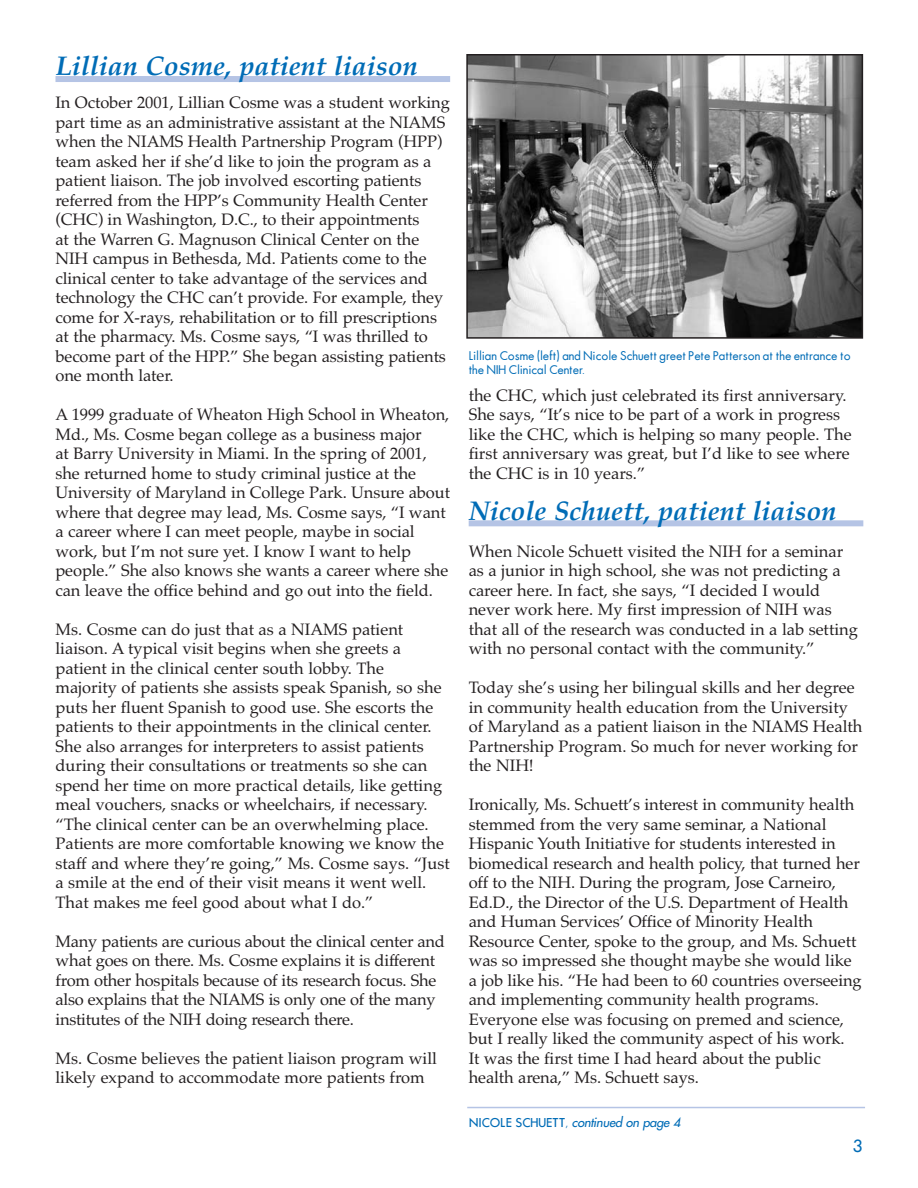
<style>
.page{position:relative;width:918px;height:1188px;background:#fff}
.page>*{position:absolute;margin:0;border:0;box-sizing:border-box;transform-origin:0 0}
.t1{font:italic 700 27px "Palatino";color:#006cb6}
.t2{font:16.5px/19.5px "Palatino";letter-spacing:-.005em;color:#231f20}
.t3{font:500 16.5px "Futura";color:#006cb6}
.t4{font:italic 12.75px "Futura";letter-spacing:-.015em;color:#006cb6}
.t5{font:12px/13.5px "Futura";color:#006cb6}
.s1{font-weight:500;font-style:normal;font-size:12px}
.s2{font-style:normal;font-size:12px}
</style>
<div class="page">
<div style="left:56px;top:76px;width:394px;height:6px;background:#b5c4e5"></div>
<div style="left:469px;top:520px;width:394px;height:6px;background:#b5c4e5"></div>
<img style="left:469px;top:57px;width:391px;height:279px">
<div style="left:466px;top:54px;width:397px;height:285px;border:2px solid #231f20"></div>
<hr style="left:467px;top:1107px;width:398px;height:1px;background:#b5c4e5">
<h1 class="t1" style="left:56px;top:56px;width:364px">Lillian Cosme, patient liaison</h1>
<p class="t2" style="left:56px;top:95px;width:396px">In October 2001, Lillian Cosme was a student working part time as an administrative assistant at the NIAMS when the NIAMS Health Partnership Program (HPP) team asked her if she’d like to join the program as a patient liaison. The job involved escorting patients referred from the HPP’s Community Health Center (CHC) in Washington, D.C., to their appointments<br>at the Warren G. Magnuson Clinical Center on the NIH campus in Bethesda, Md. Patients come to the clinical center to take advantage of the services and technology the CHC can’t provide. For example, they come for X-rays, rehabilitation or to fill prescriptions at the pharmacy. Ms. Cosme says, “I was thrilled to become part of the HPP.” She began assisting patients one month later.</p>
<p class="t2" style="left:56px;top:407px;width:396px">A 1999 graduate of Wheaton High School in Wheaton, Md., Ms. Cosme began college as a business major<br>at Barry University in Miami. In the spring of 2001, she returned home to study criminal justice at the University of Maryland in College Park. Unsure about where that degree may lead, Ms. Cosme says, “I want a career where I can meet people, maybe in social work, but I’m not sure yet. I know I want to help people.” She also knows she wants a career where she can leave the office behind and go out into the field.</p>
<p class="t2" style="left:56px;top:621px;width:396px">Ms. Cosme can do just that as a NIAMS patient liaison. A typical visit begins when she greets a patient in the clinical center south lobby. The<br>majority of patients she assists speak Spanish, so she puts her fluent Spanish to good use. She escorts the patients to their appointments in the clinical center.<br>She also arranges for interpreters to assist patients during their consultations or treatments so she can spend her time on more practical details, like getting meal vouchers, snacks or wheelchairs, if necessary. “The clinical center can be an overwhelming place.<br>Patients are more comfortable knowing we know the staff and where they’re going,” Ms. Cosme says. “Just a smile at the end of their visit means it went well.<br>That makes me feel good about what I do.”</p>
<p class="t2" style="left:56px;top:933px;width:391px">Many patients are curious about the clinical center and what goes on there. Ms. Cosme explains it is different from other hospitals because of its research focus. She also explains that the NIAMS is only one of the many institutes of the NIH doing research there.</p>
<p class="t2" style="left:56px;top:1050px;width:383px">Ms. Cosme believes the patient liaison program will likely expand to accommodate more patients from</p>
<p class="t5" style="left:469px;top:349px;width:383px">Lillian Cosme (left) and Nicole Schuett greet Pete Patterson at the entrance to the NIH Clinical Center.</p>
<p class="t2" style="left:469px;top:387px;width:385px">the CHC, which just celebrated its first anniversary.<br>She says, “It’s nice to be part of a work in progress like the CHC, which is helping so many people. The first anniversary was great, but I’d like to see where the CHC is in 10 years.”</p>
<h1 class="t1" style="left:469px;top:500px;width:369px">Nicole Schuett, patient liaison</h1>
<p class="t2" style="left:469px;top:543px;width:391px">When Nicole Schuett visited the NIH for a seminar as a junior in high school, she was not predicting a career here. In fact, she says, “I decided I would never work here. My first impression of NIH was that all of the research was conducted in a lab setting with no personal contact with the community.”</p>
<p class="t2" style="left:469px;top:680px;width:395px">Today she’s using her bilingual skills and her degree in community health education from the University of Maryland as a patient liaison in the NIAMS Health Partnership Program. So much for never working for the NIH!</p>
<p class="t2" style="left:469px;top:797px;width:395px">Ironically, Ms. Schuett’s interest in community health stemmed from the very same seminar, a National Hispanic Youth Initiative for students interested in biomedical research and health policy, that turned her off to the NIH. During the program, Jose Carneiro, Ed.D., the Director of the U.S. Department of Health and Human Services’ Office of Minority Health Resource Center, spoke to the group, and Ms. Schuett was so impressed she thought maybe she would like a job like his. “He had been to 60 countries overseeing and implementing community health programs.<br>Everyone else was focusing on premed and science, but I really liked the community aspect of his work.<br>It was the first time I had heard about the public health arena,” Ms. Schuett says.</p>
<p class="t4" style="left:469px;top:1116px;width:213px"><span class="s1">NICOLE SCHUETT</span><span class="s2">,</span> continued on page 4</p>
<p class="t3" style="left:853px;top:1138px;width:11px">3</p>
</div>
